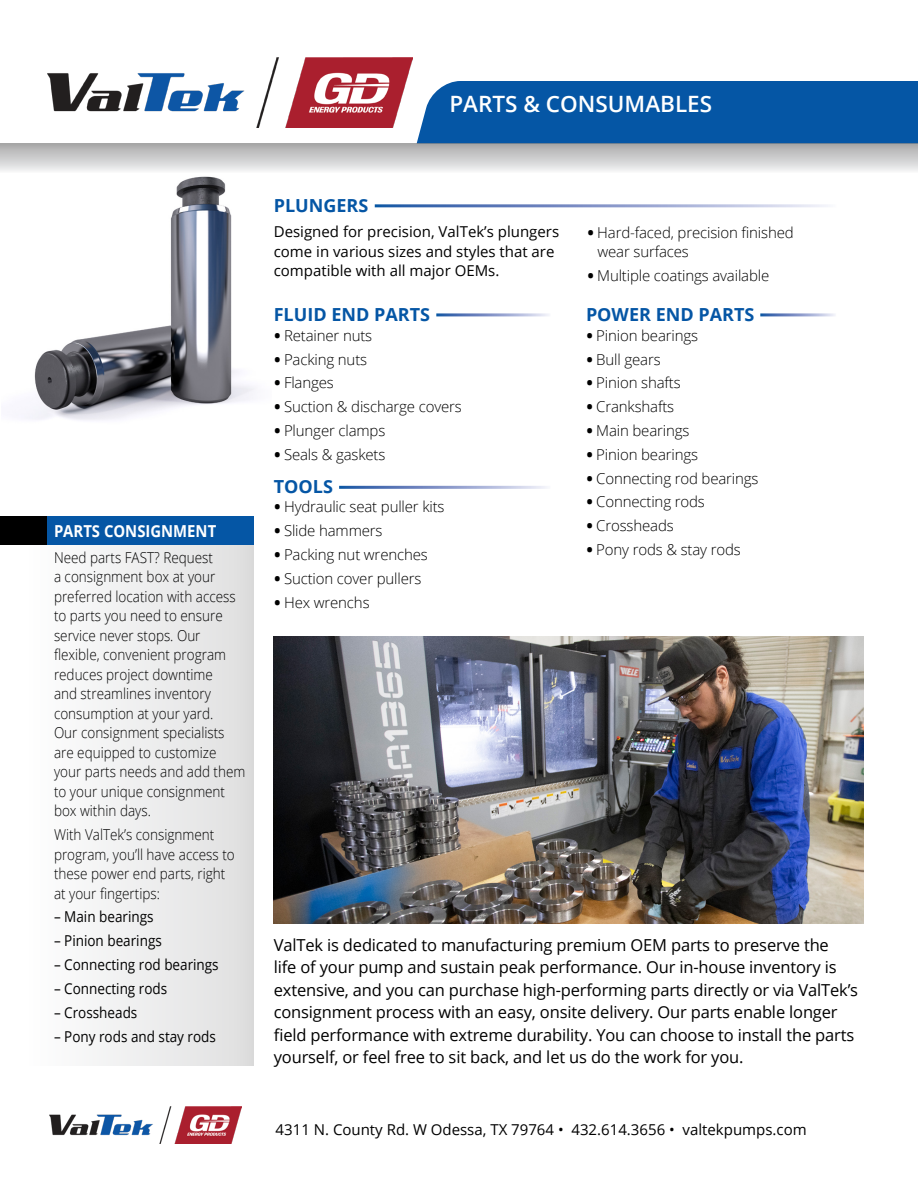
<style>
.page{position:relative;width:918px;height:1188px;background:#fff}
.page>*{position:absolute;margin:0;border:0;box-sizing:border-box;transform-origin:0 0}
.t1{font:600 22.5px "Open Sans";color:#fff}
.t2{font:700 18px "Open Sans";color:#0556a5}
.t3{font:16.5px/22.5px "Open Sans";letter-spacing:-.01em;color:#000}
.t4{font:700 16.5px "Open Sans";color:#fff;scale:.9 1}
.t5{font:300 15px/19.5px "Open Sans";color:#000;scale:.9 1}
.t6{font:300 15px/19.5px "Open Sans";color:#000}
.t7{font:15px/19.5px "Open Sans";color:#000}
.t8{font:15px "Open Sans";color:#000;scale:.9 1}
.s1{font-weight:800}
</style>
<div class="page">
<div style="left:417px;top:81px;width:501px;height:62px;background:#0556a5"></div>
<img style="left:25px;top:176px;width:230px;height:244px">
<div style="left:30px;top:536px;width:224px;height:530px;background:linear-gradient(to right,#fefeff,#dfdfdf)"></div>
<div style="left:0;top:516px;width:254px;height:29px;background:#0556a5"></div>
<div style="left:0;top:516px;width:47px;height:29px;background:#000"></div>
<img style="left:274px;top:636px;width:590px;height:288px">
<div style="left:0;top:143px;width:918px;height:30px;background:linear-gradient(to bottom,#a6a6a6,#f2f3f4)"></div>
<img style="left:48px;top:57px;width:365px;height:71px">
<img style="left:49px;top:1106px;width:193px;height:37px">
<h1 class="t1" style="left:449px;top:89px;width:264px">PARTS &amp; CONSUMABLES</h1>
<p class="t4" style="left:54px;top:519px;width:182px">PARTS CONSIGNMENT</p>
<p class="t5" style="left:54px;top:547px;width:214px">Need parts FAST? Request<br>a consignment box at your preferred location with access to parts you need to ensure service never stops. Our flexible, convenient program reduces project downtime<br>and streamlines inventory consumption at your yard.<br>Our consignment specialists are equipped to customize your parts needs and add them to your unique consignment box within days.</p>
<p class="t5" style="left:54px;top:825px;width:202px">With ValTek’s consignment program, you’ll have access to these power end parts, right at your fingertips:</p>
<p class="t8" style="left:54px;top:907px;width:112px">– Main bearings</p>
<p class="t8" style="left:54px;top:931px;width:121px">– Pinion bearings</p>
<p class="t8" style="left:54px;top:954px;width:185px">– Connecting rod bearings</p>
<p class="t8" style="left:54px;top:978px;width:127px">– Connecting rods</p>
<p class="t8" style="left:54px;top:1002px;width:94px">– Crossheads</p>
<p class="t8" style="left:54px;top:1026px;width:182px">– Pony rods and stay rods</p>
<p class="t2" style="left:274px;top:192px;width:96px">PLUNGERS</p>
<p class="t7" style="left:274px;top:222px;width:287px">Designed for precision, ValTek’s plungers come in various sizes and styles that are compatible with all major OEMs.</p>
<p class="t2" style="left:274px;top:302px;width:158px">FLUID END PARTS</p>
<p class="t6" style="left:275px;top:325px;width:99px"><span class="s1">•</span> Retainer nuts</p>
<p class="t6" style="left:275px;top:349px;width:94px"><span class="s1">•</span> Packing nuts</p>
<p class="t6" style="left:275px;top:373px;width:61px"><span class="s1">•</span> Flanges</p>
<p class="t6" style="left:275px;top:397px;width:189px"><span class="s1">•</span> Suction &amp; discharge covers</p>
<p class="t6" style="left:275px;top:420px;width:112px"><span class="s1">•</span> Plunger clamps</p>
<p class="t6" style="left:275px;top:444px;width:112px"><span class="s1">•</span> Seals &amp; gaskets</p>
<p class="t2" style="left:274px;top:474px;width:61px">TOOLS</p>
<p class="t6" style="left:275px;top:497px;width:172px"><span class="s1">•</span> Hydraulic seat puller kits</p>
<p class="t6" style="left:275px;top:521px;width:110px"><span class="s1">•</span> Slide hammers</p>
<p class="t6" style="left:275px;top:544px;width:155px"><span class="s1">•</span> Packing nut wrenches</p>
<p class="t6" style="left:275px;top:568px;width:148px"><span class="s1">•</span> Suction cover pullers</p>
<p class="t6" style="left:275px;top:592px;width:97px"><span class="s1">•</span> Hex wrenchs</p>
<p class="t6" style="left:597px;top:222px;width:198px;text-indent:-10px"><span class="s1">•</span> Hard-faced, precision finished wear surfaces</p>
<p class="t6" style="left:588px;top:266px;width:183px"><span class="s1">•</span> Multiple coatings available</p>
<p class="t2" style="left:586px;top:302px;width:170px">POWER END PARTS</p>
<p class="t6" style="left:587px;top:325px;width:113px"><span class="s1">•</span> Pinion bearings</p>
<p class="t6" style="left:587px;top:349px;width:75px"><span class="s1">•</span> Bull gears</p>
<p class="t6" style="left:587px;top:373px;width:95px"><span class="s1">•</span> Pinion shafts</p>
<p class="t6" style="left:587px;top:397px;width:89px"><span class="s1">•</span> Crankshafts</p>
<p class="t6" style="left:587px;top:420px;width:104px"><span class="s1">•</span> Main bearings</p>
<p class="t6" style="left:587px;top:444px;width:113px"><span class="s1">•</span> Pinion bearings</p>
<p class="t6" style="left:587px;top:468px;width:173px"><span class="s1">•</span> Connecting rod bearings</p>
<p class="t6" style="left:587px;top:492px;width:120px"><span class="s1">•</span> Connecting rods</p>
<p class="t6" style="left:587px;top:516px;width:88px"><span class="s1">•</span> Crossheads</p>
<p class="t6" style="left:587px;top:539px;width:156px"><span class="s1">•</span> Pony rods &amp; stay rods</p>
<p class="t3" style="left:274px;top:933px;width:586px">ValTek is dedicated to manufacturing premium OEM parts to preserve the<br>life of your pump and sustain peak performance. Our in-house inventory is extensive, and you can purchase high-performing parts directly or via ValTek’s consignment process with an easy, onsite delivery. Our parts enable longer field performance with extreme durability. You can choose to install the parts yourself, or feel free to sit back, and let us do the work for you.</p>
<p class="t7" style="left:276px;top:1120px;width:533px">4311 N. County Rd. W Odessa, TX 79764 • 432.614.3656 • valtekpumps.com</p>
</div>
